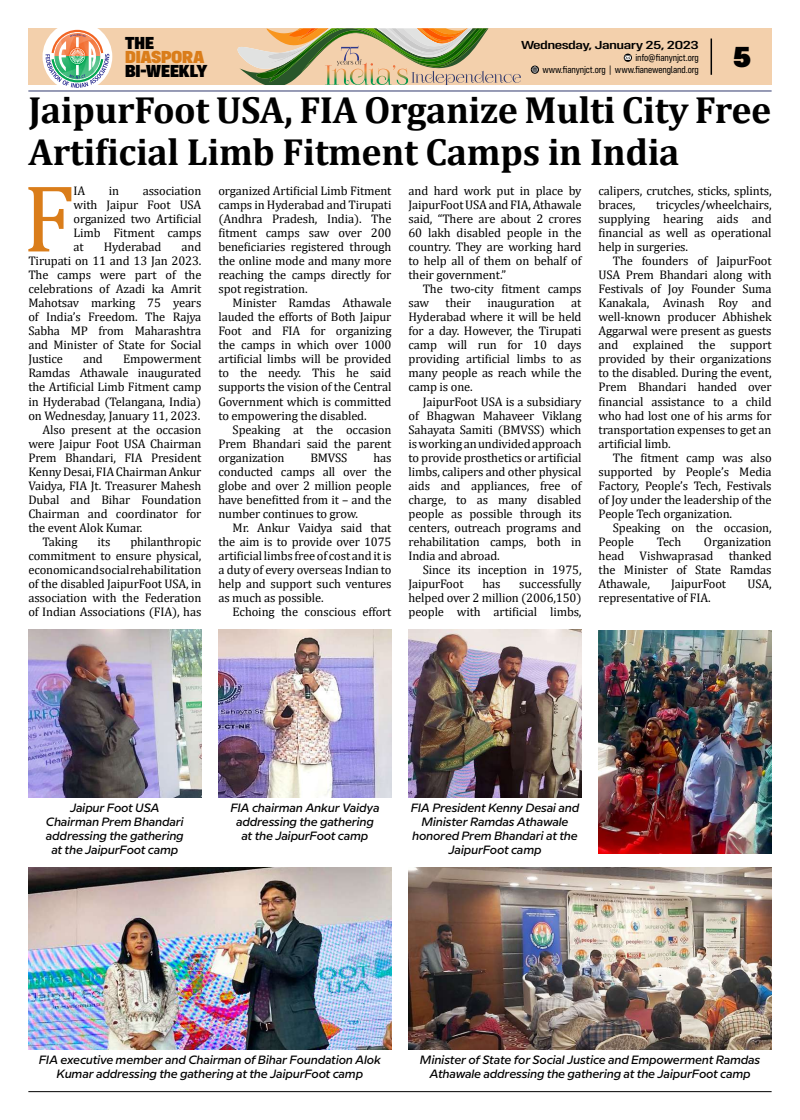
<style>
.page{position:relative;width:800px;height:1120px;background:#fff}
.page>*{position:absolute;margin:0;border:0;box-sizing:border-box;transform-origin:0 0}
.t1{font:96.5px "Cambria Math";color:#da7d1a}
.t2{font:700 38px/42px "Cambria";letter-spacing:-.01em;color:#000}
.t3{font:900 30px "Config Condensed";color:#000;scale:1.3 1}
.t4{font:900 18px "Config Condensed";letter-spacing:-.035em;color:#000;scale:1.2 1}
.t5{font:900 18px "Config Condensed";letter-spacing:-.03em;color:#da7d1a;scale:1.2 1}
.t6{font:12.5px/14px "Cambria Math";letter-spacing:-.01em;color:#000;text-align:justify}
.t7{font:italic 500 12px/14px "Milliard";letter-spacing:-.015em;color:#000;text-align:center}
.t8{font:500 12px "Config Condensed";letter-spacing:-.03em;color:#000;scale:1.5 1}
.t9{font:10px/12px "Config Condensed";letter-spacing:-.01em;color:#000;text-align:right}
</style>
<div class="page">
<div style="left:28px;top:28px;width:743px;height:57px;background:#f3d0ac"></div>
<div style="left:43px;top:22px;width:69px;height:69px;background:#fff;border-radius:50%"></div>
<svg style="left:45px;top:30px;width:64px;height:58px"></svg>
<hr style="left:28px;top:91px;width:743px;height:1px;background:#31396d">
<svg style="left:623px;top:54px;width:8px;height:8px"></svg>
<svg style="left:624px;top:56px;width:6px;height:4px"></svg>
<hr style="left:710px;top:39px;width:1px;height:36px;background:#000">
<svg style="left:237px;top:28px;width:302px;height:57px"></svg>
<hr style="left:28px;top:1091px;width:743px;height:1px;background:#000">
<img style="left:408px;top:629px;width:173px;height:168px">
<img style="left:598px;top:630px;width:173px;height:223px">
<img style="left:218px;top:629px;width:173px;height:168px">
<img style="left:28px;top:629px;width:173px;height:168px">
<img style="left:408px;top:867px;width:363px;height:182px">
<img style="left:28px;top:868px;width:363px;height:181px">
<h3 class="t4" style="left:125px;top:32px;width:26px">THE</h3>
<h3 class="t5" style="left:125px;top:46px;width:68px">DIASPORA</h3>
<h3 class="t4" style="left:125px;top:60px;width:70px">BI-WEEKLY</h3>
<p class="t9" style="left:542px;top:51px;width:158px">info@fianynjct.org<br>www.fianynjct.org | www.fianewengland.org</p>
<p class="t8" style="left:520px;top:38px;width:120px">Wednesday, January 25, 2023</p>
<h3 class="t3" style="left:732px;top:39px;width:16px">5</h3>
<h2 class="t2" style="left:28px;top:88px;width:744px">JaipurFoot USA, FIA Organize Multi City Free<br>Artificial Limb Fitment Camps in India</h2>
<h1 class="t1" style="left:23px;top:162px;width:53px">F</h1>
<p class="t6" style="left:73px;top:184px;width:13px">IA</p>
<p class="t6" style="left:109px;top:184px;width:12px">in</p>
<p class="t6" style="left:218px;top:184px;width:174px">organized Artificial Limb Fitment camps in Hyderabad and Tirupati (Andhra Pradesh, India). The fitment camps saw over 200 beneficiaries registered through the online mode and many more reaching the camps directly for spot registration.</p>
<p class="t6" style="left:218px;top:296px;width:174px;text-indent:14px">Minister Ramdas Athawale lauded the efforts of Both Jaipur Foot and FIA for organizing the camps in which over 1000 artificial limbs will be provided to the needy. This he said supports the vision of the Central Government which is committed to empowering the disabled.</p>
<p class="t6" style="left:218px;top:422px;width:174px;text-indent:14px">Speaking at the occasion Prem Bhandari said the parent organization</p>
<p class="t6" style="left:408px;top:184px;width:174px">and hard work put in place by JaipurFoot USA and FIA, Athawale said, “There are about 2 crores 60 lakh disabled people in the country. They are working hard to help all of them on behalf of their government.”</p>
<p class="t6" style="left:408px;top:282px;width:174px;text-indent:14px">The two-city fitment camps saw</p>
<p class="t6" style="left:598px;top:184px;width:174px">calipers, crutches, sticks, splints, braces,</p>
<p class="t6" style="left:73px;top:184px;width:129px;text-indent:69px">association with Jaipur Foot USA organized two Artificial Limb Fitment camps at</p>
<p class="t6" style="left:598px;top:198px;width:174px;text-indent:57px">tricycles/wheelchairs, supplying hearing aids and financial as well as operational help in surgeries.</p>
<p class="t6" style="left:598px;top:254px;width:174px;text-indent:14px">The founders of JaipurFoot USA Prem Bhandari along with Festivals of Joy Founder Suma Kanakala, Avinash Roy and well-known producer Abhishek Aggarwal were present as guests and explained the support provided by their organizations to the disabled. During the event, Prem Bhandari handed over financial assistance to a child who had lost one of his arms for transportation expenses to get an artificial limb.</p>
<p class="t6" style="left:598px;top:450px;width:174px;text-indent:14px">The fitment camp was also supported by People’s Media Factory, People’s Tech, Festivals of Joy under the leadership of the People Tech organization.</p>
<p class="t6" style="left:598px;top:520px;width:174px;text-indent:14px">Speaking on the occasion,<br>People</p>
<p class="t6" style="left:28px;top:240px;width:174px;text-indent:153px">and Tirupati on 11 and 13 Jan 2023.<br>The camps were part of the celebrations of Azadi ka Amrit Mahotsav marking 75 years of India’s Freedom. The Rajya Sabha MP from Maharashtra and Minister of State for Social Justice</p>
<p class="t6" style="left:104px;top:240px;width:59px">Hyderabad</p>
<p class="t6" style="left:445px;top:296px;width:27px">their</p>
<p class="t6" style="left:487px;top:296px;width:69px">inauguration</p>
<p class="t6" style="left:408px;top:296px;width:174px;text-indent:163px">at Hyderabad where it will be held for a day. However, the Tirupati camp will run for 10 days providing artificial limbs to as many people as reach while the camp is one.</p>
<p class="t6" style="left:408px;top:394px;width:174px;text-indent:14px">JaipurFoot USA is a subsidiary of Bhagwan Mahaveer Viklang Sahayata Samiti (BMVSS) which is working an undivided approach to provide prosthetics or artificial limbs, calipers and other physical aids and appliances, free of charge, to as many disabled people as possible through its centers, outreach programs and rehabilitation camps, both in India and abroad.</p>
<p class="t6" style="left:408px;top:562px;width:174px;text-indent:14px">Since its inception in 1975,<br>JaipurFoot</p>
<p class="t6" style="left:83px;top:352px;width:21px">and</p>
<p class="t6" style="left:123px;top:352px;width:80px">Empowerment</p>
<p class="t6" style="left:28px;top:366px;width:174px">Ramdas Athawale inaugurated</p>
<p class="t6" style="left:28px;top:380px;width:174px">the Artificial Limb Fitment camp</p>
<p class="t6" style="left:28px;top:394px;width:174px">in Hyderabad (Telangana, India)</p>
<p class="t6" style="left:28px;top:408px;width:173px">on Wednesday, January 11, 2023.</p>
<p class="t6" style="left:43px;top:422px;width:160px">Also present at the occasion</p>
<p class="t6" style="left:28px;top:436px;width:174px">were Jaipur Foot USA Chairman</p>
<p class="t6" style="left:28px;top:450px;width:174px">Prem Bhandari, FIA President</p>
<p class="t6" style="left:28px;top:464px;width:174px">Kenny Desai, FIA Chairman Ankur</p>
<p class="t6" style="left:28px;top:478px;width:174px">Vaidya, FIA Jt. Treasurer Mahesh</p>
<p class="t6" style="left:28px;top:492px;width:174px">Dubal and Bihar Foundation</p>
<p class="t6" style="left:28px;top:506px;width:174px">Chairman and coordinator for</p>
<p class="t6" style="left:28px;top:520px;width:116px">the event Alok Kumar.</p>
<p class="t6" style="left:43px;top:534px;width:37px">Taking</p>
<p class="t6" style="left:98px;top:534px;width:14px">its</p>
<p class="t6" style="left:218px;top:450px;width:174px;text-indent:155px">has conducted camps all over the globe and over 2 million people have benefitted from it – and the number continues to grow.</p>
<p class="t6" style="left:218px;top:520px;width:174px;text-indent:14px">Mr. Ankur Vaidya said that the aim is to provide over 1075 artificial limbs free of cost and it is a duty of every overseas Indian to help and support such ventures as much as possible.</p>
<p class="t6" style="left:232px;top:604px;width:160px">Echoing the conscious effort</p>
<p class="t6" style="left:310px;top:450px;width:39px">BMVSS</p>
<p class="t6" style="left:28px;top:534px;width:174px;text-indent:102px">philanthropic commitment to ensure physical, economic and social rehabilitation of the disabled JaipurFoot USA, in association with the Federation of Indian Associations (FIA), has</p>
<p class="t6" style="left:656px;top:534px;width:26px">Tech</p>
<p class="t6" style="left:598px;top:534px;width:174px;text-indent:105px">Organization head Vishwaprasad thanked the Minister of State Ramdas Athawale,</p>
<p class="t6" style="left:408px;top:576px;width:174px;text-indent:111px">successfully helped over 2 million (2006,150) people with artificial limbs,</p>
<p class="t6" style="left:482px;top:576px;width:20px">has</p>
<p class="t6" style="left:671px;top:576px;width:57px">JaipurFoot</p>
<p class="t6" style="left:747px;top:576px;width:26px">USA,</p>
<p class="t6" style="left:598px;top:590px;width:113px">representative of FIA.</p>
<p class="t7" style="left:46px;top:799px;width:139px">Jaipur Foot USA<br>Chairman Prem Bhandari addressing the gathering at the JaipurFoot camp</p>
<p class="t7" style="left:230px;top:799px;width:151px">FIA chairman Ankur Vaidya addressing the gathering at the JaipurFoot camp</p>
<p class="t7" style="left:410px;top:799px;width:170px">FIA President Kenny Desai and<br>Minister Ramdas Athawale honored Prem Bhandari at the<br>JaipurFoot camp</p>
<p class="t7" style="left:39px;top:1051px;width:343px">FIA executive member and Chairman of Bihar Foundation Alok<br>Kumar addressing the gathering at the JaipurFoot camp</p>
<p class="t7" style="left:420px;top:1051px;width:341px">Minister of State for Social Justice and Empowerment Ramdas<br>Athawale addressing the gathering at the JaipurFoot camp</p>
</div>
